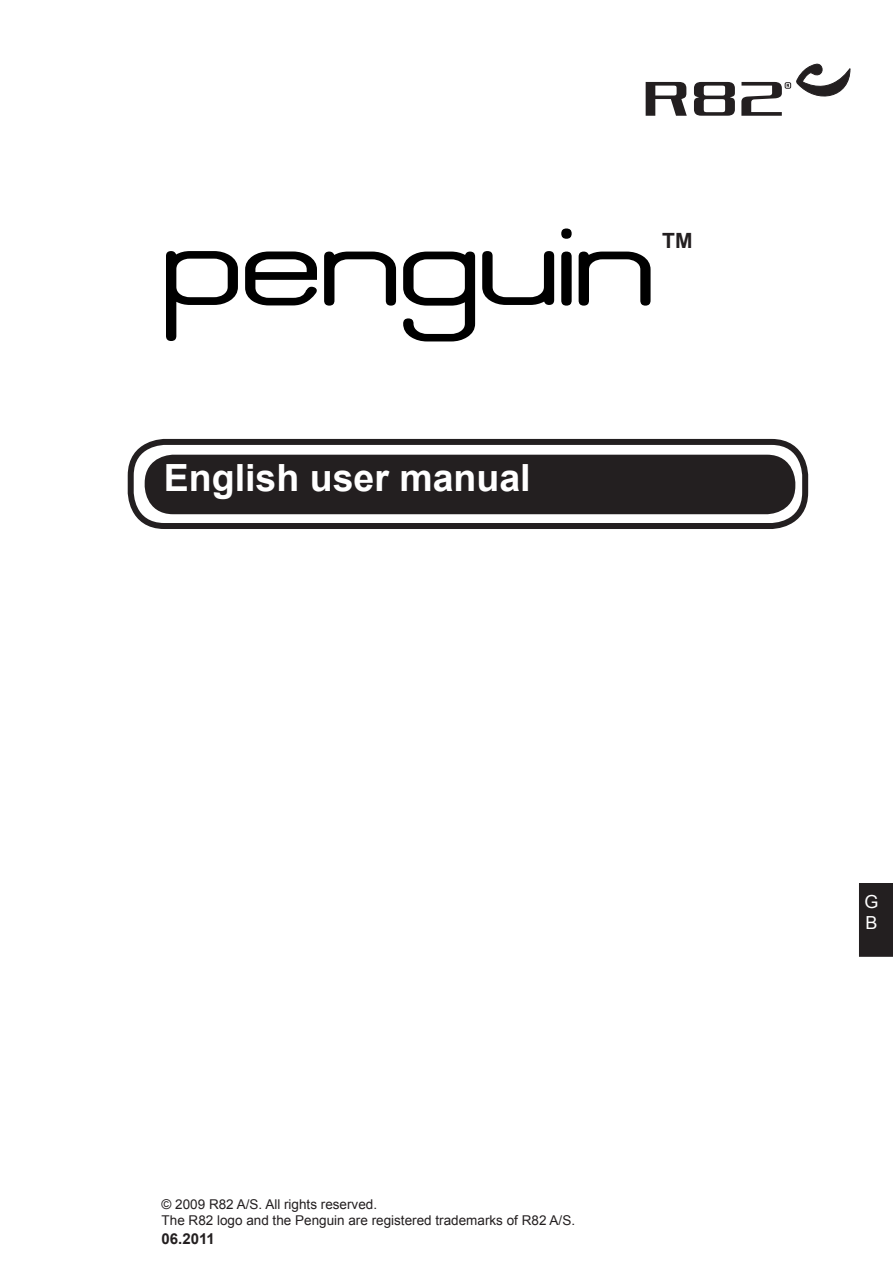
<style>
.page{position:relative;width:893px;height:1263px;background:#fff}
.page>*{position:absolute;margin:0;border:0;box-sizing:border-box;transform-origin:0 0}
.t1{font:127.5px "R82 produktnavn";color:#000}
.t2{font:700 37.5px "Arial";color:#fff}
.t3{font:700 21px "Arial";color:#231f20}
.t4{font:18px "Arial";color:#fff}
.Brødtekst{font:700 15px "Arial";color:#231f20}
.t5{font:13.5px "Arial";color:#231f20}
</style>
<div class="page">
<svg style="left:646px;top:82px;width:41px;height:34px"></svg>
<svg style="left:694px;top:82px;width:41px;height:34px"></svg>
<svg style="left:741px;top:64px;width:109px;height:52px"></svg>
<div style="left:128px;top:439px;width:680px;height:90px;border:6px solid #231f20;border-radius:34px"></div>
<div style="left:148px;top:458px;width:644px;height:53px;background:#231f20;border-radius:26px"></div>
<div style="left:145px;top:455px;width:650px;height:59px;border:6px solid #231f20;border-radius:26px"></div>
<div style="left:859px;top:883px;width:34px;height:74px;background:#231f20"></div>
<p class="t1" style="left:162px;top:179px;width:493px">penguin</p>
<p class="t3" style="left:662px;top:227px;width:32px">TM</p>
<p class="t2" style="left:164px;top:453px;width:368px">English user manual</p>
<p class="t5" style="left:162px;top:1195px;width:217px">© 2009 R82 A/S. All rights reserved.</p>
<p class="t5" style="left:162px;top:1212px;width:415px">The R82 logo and the Penguin are registered trademarks of R82 A/S.</p>
<p class="Brødtekst" style="left:162px;top:1229px;width:55px">06.2011</p>
<p class="t4" style="left:864px;top:889px;width:16px">G</p>
<p class="t4" style="left:865px;top:911px;width:14px">B</p>
</div>
